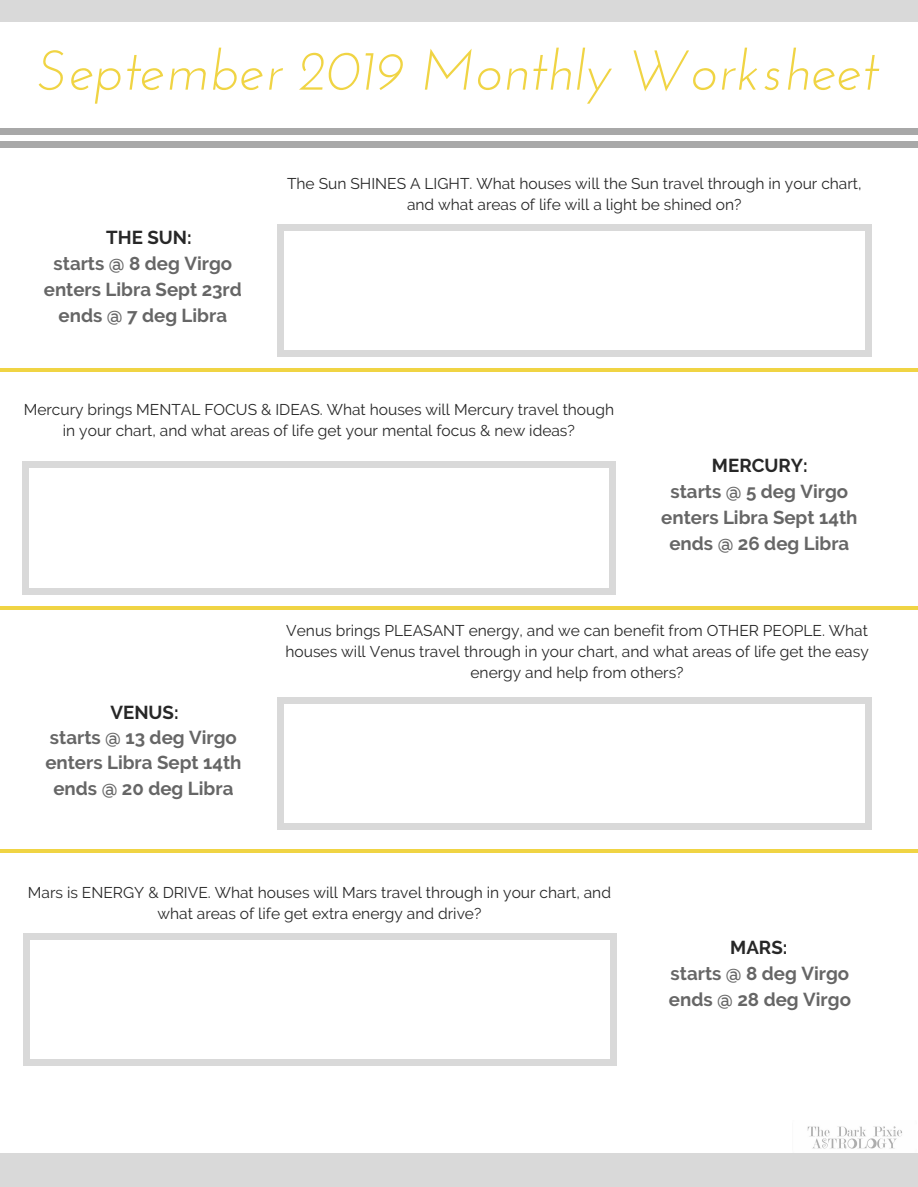
<style>
.page{position:relative;width:918px;height:1187px;background:#fff}
.page>*{position:absolute;margin:0;border:0;box-sizing:border-box;transform-origin:0 0}
.t1{font:italic 55.95px "Josefin Sans";color:#f0d444}
.t2{font:700 18.75px/25.8px "Raleway";color:#666;text-align:center}
.t3{font:700 18.75px "Raleway";color:#272727}
.t4{font:15.6px/21.3px "Raleway";color:#272727;text-align:center}
</style>
<div class="page">
<div style="left:0;top:0;width:918px;height:22px;background:#d9d9d9"></div>
<div style="left:0;top:1153px;width:918px;height:33px;background:#d9d9d9"></div>
<div style="left:0;top:128px;width:918px;height:6px;background:#a8a8a8"></div>
<div style="left:0;top:141px;width:918px;height:6px;background:#a8a8a8"></div>
<hr style="left:0;top:368px;width:918px;height:4px;background:#f0d444">
<img style="left:807px;top:1126px;width:95px;height:23px">
<div style="left:865px;top:350px;width:6px;height:7px;background:#d9d9d9"></div>
<div style="left:277px;top:230px;width:7px;height:121px;background:#d9d9d9"></div>
<div style="left:277px;top:350px;width:7px;height:7px;background:#d9d9d9"></div>
<div style="left:865px;top:230px;width:6px;height:121px;background:#d9d9d9"></div>
<div style="left:284px;top:350px;width:581px;height:7px;background:#d9d9d9"></div>
<div style="left:865px;top:224px;width:6px;height:7px;background:#d9d9d9"></div>
<div style="left:277px;top:224px;width:7px;height:7px;background:#d9d9d9"></div>
<div style="left:284px;top:224px;width:581px;height:7px;background:#d9d9d9"></div>
<hr style="left:0;top:606px;width:918px;height:3px;background:#f0d444">
<div style="left:609px;top:588px;width:7px;height:6px;background:#d9d9d9"></div>
<div style="left:22px;top:468px;width:7px;height:120px;background:#d9d9d9"></div>
<div style="left:22px;top:588px;width:7px;height:6px;background:#d9d9d9"></div>
<div style="left:609px;top:468px;width:7px;height:120px;background:#d9d9d9"></div>
<div style="left:28px;top:588px;width:582px;height:6px;background:#d9d9d9"></div>
<div style="left:609px;top:461px;width:7px;height:7px;background:#d9d9d9"></div>
<div style="left:22px;top:461px;width:7px;height:7px;background:#d9d9d9"></div>
<div style="left:28px;top:461px;width:582px;height:7px;background:#d9d9d9"></div>
<svg style="left:865px;top:823px;width:6px;height:6px"></svg>
<div style="left:277px;top:703px;width:7px;height:120px;background:#d9d9d9"></div>
<div style="left:277px;top:823px;width:7px;height:6px;background:#d9d9d9"></div>
<div style="left:865px;top:703px;width:6px;height:120px;background:#d9d9d9"></div>
<div style="left:284px;top:823px;width:581px;height:6px;background:#d9d9d9"></div>
<div style="left:865px;top:696px;width:6px;height:7px;background:#d9d9d9"></div>
<div style="left:277px;top:696px;width:7px;height:7px;background:#d9d9d9"></div>
<div style="left:284px;top:696px;width:581px;height:7px;background:#d9d9d9"></div>
<hr style="left:0;top:849px;width:918px;height:3px;background:#f0d444">
<div style="left:611px;top:1059px;width:6px;height:7px;background:#d9d9d9"></div>
<div style="left:23px;top:939px;width:7px;height:120px;background:#d9d9d9"></div>
<div style="left:23px;top:1059px;width:7px;height:7px;background:#d9d9d9"></div>
<div style="left:611px;top:939px;width:6px;height:120px;background:#d9d9d9"></div>
<div style="left:29px;top:1059px;width:582px;height:7px;background:#d9d9d9"></div>
<svg style="left:611px;top:933px;width:6px;height:6px"></svg>
<div style="left:23px;top:933px;width:7px;height:6px;background:#d9d9d9"></div>
<div style="left:29px;top:933px;width:582px;height:6px;background:#d9d9d9"></div>
<h1 class="t1" style="left:37px;top:48px;width:841px">September 2019 Monthly Worksheet</h1>
<p class="t3" style="left:106px;top:226px;width:87px">THE SUN:</p>
<p class="t2" style="left:44px;top:250px;width:200px">starts @ 8 deg Virgo enters Libra Sept 23rd ends @ 7 deg Libra</p>
<p class="t4" style="left:287px;top:172px;width:576px">The Sun SHINES A LIGHT. What houses will the Sun travel through in your chart, and what areas of life will a light be shined on?</p>
<p class="t4" style="left:24px;top:399px;width:592px">Mercury brings MENTAL FOCUS &amp; IDEAS. What houses will Mercury travel though in your chart, and what areas of life get your mental focus &amp; new ideas?</p>
<p class="t3" style="left:712px;top:455px;width:97px">MERCURY:</p>
<p class="t2" style="left:661px;top:478px;width:198px">starts @ 5 deg Virgo enters Libra Sept 14th ends @ 26 deg Libra</p>
<p class="t3" style="left:110px;top:701px;width:70px">VENUS:</p>
<p class="t2" style="left:45px;top:724px;width:198px">starts @ 13 deg Virgo enters Libra Sept 14th ends @ 20 deg Libra</p>
<p class="t4" style="left:285px;top:619px;width:585px">Venus brings PLEASANT energy, and we can benefit from OTHER PEOPLE. What houses will Venus travel through in your chart, and what areas of life get the easy energy and help from others?</p>
<p class="t4" style="left:28px;top:881px;width:585px">Mars is ENERGY &amp; DRIVE. What houses will Mars travel through in your chart, and what areas of life get extra energy and drive?</p>
<p class="t3" style="left:730px;top:936px;width:59px">MARS:</p>
<p class="t2" style="left:669px;top:960px;width:184px;text-align:left">starts @ 8 deg Virgo ends @ 28 deg Virgo</p>
</div>
